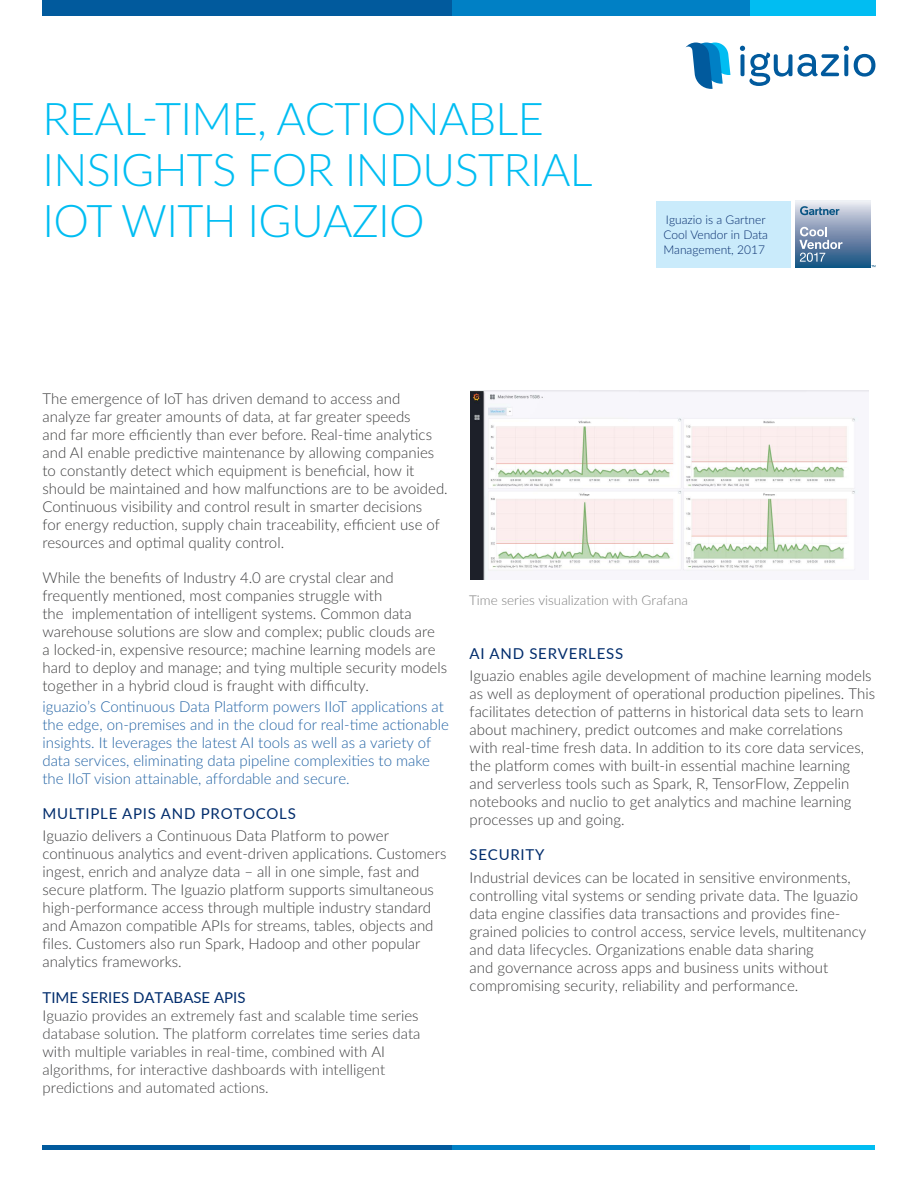
<style>
.page{position:relative;width:918px;height:1188px;background:#fff}
.page>*{position:absolute;margin:0;border:0;box-sizing:border-box;transform-origin:0 0}
.t1{font:300 45px/51px "Lato";letter-spacing:-.015em;color:#01bdf2}
.t2{font:300 15px/18px "Lato";color:#3e3e3f}
.t3{font:300 15px/18px "Lato";color:#2464a5}
.t4{font:15px "Lato";letter-spacing:.05em;color:#002c6c}
.t5{font:15px "Lato";color:#002c6c}
.t6{font:300 13.5px "Lato";color:#808080}
.t7{font:300 12px/15px "Lato";color:#052b6c}
</style>
<div class="page">
<div style="left:43px;top:0;width:832px;height:16px;background:#01bdf2"></div>
<div style="left:43px;top:0;width:707px;height:16px;background:#0080c5"></div>
<div style="left:43px;top:0;width:409px;height:16px;background:#015a9d"></div>
<div style="left:43px;top:1145px;width:832px;height:5px;background:#01bdf2"></div>
<div style="left:43px;top:1145px;width:707px;height:5px;background:#0080c5"></div>
<div style="left:43px;top:1145px;width:409px;height:5px;background:#015a9d"></div>
<div style="left:656px;top:201px;width:135px;height:67px;background:#caebfb"></div>
<div style="left:795px;top:199px;width:84px;height:69px;background:linear-gradient(to bottom,#fff,#f7f9fb)"></div>
<svg style="left:796px;top:201px;width:74px;height:66px;background:#859cb8"></svg>
<svg style="left:799px;top:227px;width:43px;height:35px;background:#8199b5"></svg>
<svg style="left:800px;top:206px;width:39px;height:9px"></svg>
<svg style="left:685px;top:43px;width:45px;height:46px"></svg>
<svg style="left:740px;top:46px;width:135px;height:40px"></svg>
<img style="left:471px;top:390px;width:397px;height:189px">
<h1 class="t1" style="left:43px;top:92px;width:552px">REAL-TIME, ACTIONABLE<br>INSIGHTS FOR INDUSTRIAL<br>IOT WITH IGUAZIO</h1>
<p class="t7" style="left:664px;top:212px;width:106px">Iguazio is a Gartner<br>Cool Vendor in Data<br>Management, 2017</p>
<p class="t2" style="left:43px;top:389px;width:407px">The emergence of IoT has driven demand to access and analyze far greater amounts of data, at far greater speeds<br>and far more efficiently than ever before. Real-time analytics and AI enable predictive maintenance by allowing companies to constantly detect which equipment is beneficial, how it should be maintained and how malfunctions are to be avoided.<br>Continuous visibility and control result in smarter decisions<br>for energy reduction, supply chain traceability, efficient use of resources and optimal quality control.</p>
<p class="t2" style="left:43px;top:568px;width:353px">While the benefits of Industry 4.0 are crystal clear and</p>
<p class="t2" style="left:43px;top:586px;width:341px">frequently mentioned, most companies struggle with</p>
<p class="t2" style="left:72px;top:604px;width:341px">implementation of intelligent systems. Common data</p>
<p class="t2" style="left:43px;top:604px;width:406px">the<br>warehouse solutions are slow and complex; public clouds are<br>a locked i n- , expensive resource; machine learning models are hard to deploy and manage; and tying multiple security models together in a hybrid cloud is fraught with difficulty.</p>
<p class="t3" style="left:43px;top:697px;width:408px">iguazio s’ Continuous Data Platform powers IIoT applications at the edge, on-premises and in the cloud for real-time actionable insights It. leverages the latest AI tools as well as a variety of data services, eliminating data pipeline complexities to make the IIoT vision attainable, affordable and secure.</p>
<p class="t4" style="left:43px;top:803px;width:255px">MULTIPLE APIS AND PROTOCOLS</p>
<p class="t2" style="left:43px;top:826px;width:405px">Iguazio delivers a Continuous Data Platform to power continuous analytics and event-driven applications. Customers ingest, enrich and analyze data – all in one simple, fast and secure platform. The Iguazio platform supports simultaneous high-performance access through multiple industry standard and Amazon compatible APIs for streams, tables, objects and files. Customers also run Spark, Hadoop and other popular analytics frameworks.</p>
<p class="t5" style="left:43px;top:987px;width:205px">TIME SERIES DATABASE APIS</p>
<p class="t2" style="left:43px;top:1006px;width:379px">Iguazio provides an extremely fast and scalable time series database solution. The platform correlates time series data with multiple variables in real-time, combined with AI algorithms, for interactive dashboards with intelligent predictions and automated actions.</p>
<p class="t6" style="left:469px;top:591px;width:220px">Time series visualization with Grafana</p>
<p class="t4" style="left:470px;top:643px;width:155px">AI AND SERVERLESS</p>
<p class="t2" style="left:470px;top:666px;width:407px">Iguazio enables agile development of machine learning models as well as deployment of operational production pipelines. This facilitates detection of patterns in historical data sets to learn about machinery, predict outcomes and make correlations<br>with real-time fresh data In. addition to its core data services, the platform comes with built i n- essential machine learning and serverless tools such as Spark R, , TensorFlow, Zeppelin notebooks and nuclio to get analytics and machine learning processes up and going.</p>
<p class="t4" style="left:470px;top:844px;width:76px">SECURITY</p>
<p class="t2" style="left:470px;top:868px;width:390px">Industrial devices can be located in sensitive environments, controlling vital systems or sending private data. The Iguazio</p>
<p class="t2" style="left:470px;top:922px;width:398px">grained policies to control access, service levels, multitenancy</p>
<p class="t2" style="left:470px;top:904px;width:372px">data engine classifies data transactions and provides fine-</p>
<p class="t2" style="left:470px;top:940px;width:360px">and data lifecycles. Organizations enable data sharing and governance across apps and business units without compromising security, reliability and performance.</p>
</div>
